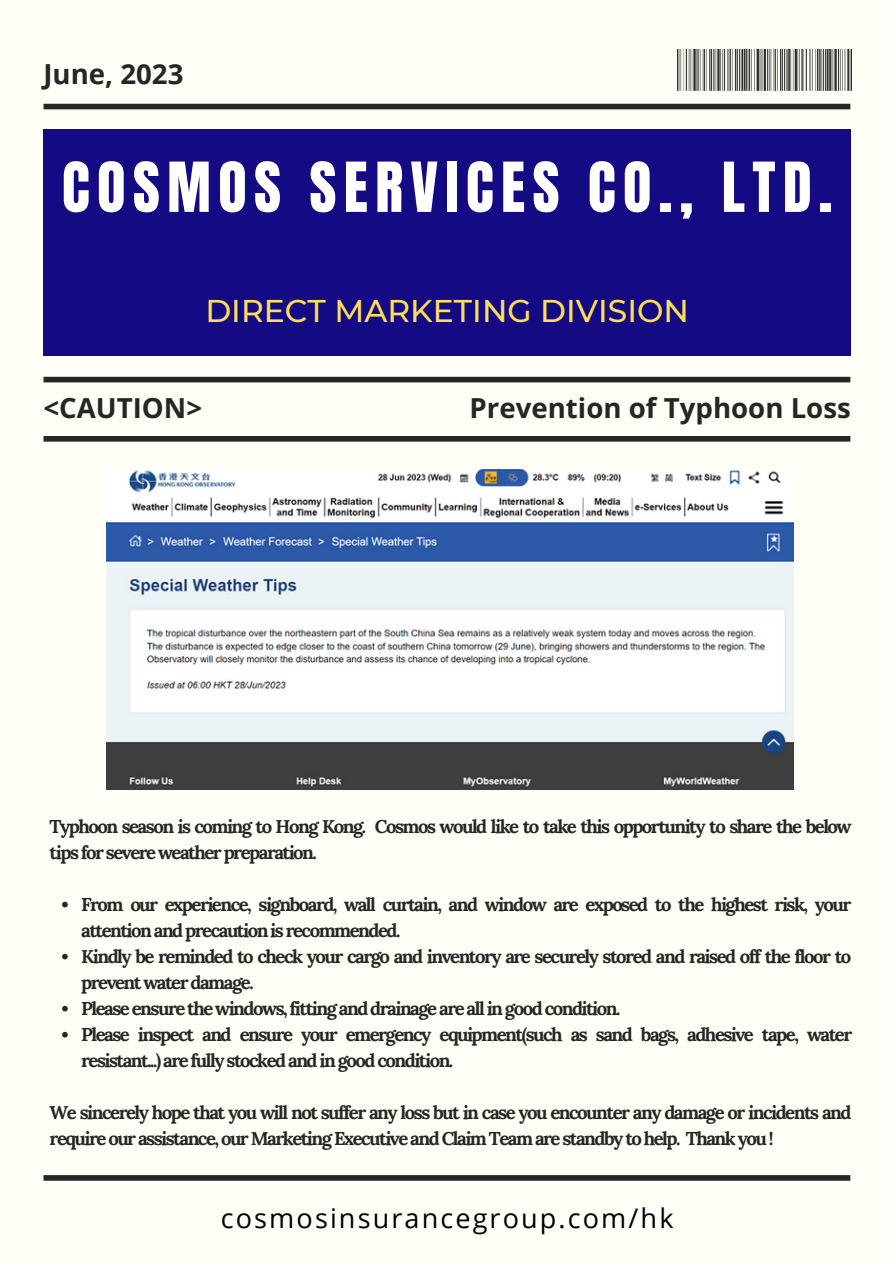
<style>
.page{position:relative;width:894px;height:1264px;background:#fff}
.page>*{position:absolute;margin:0;border:0;box-sizing:border-box;transform-origin:0 0}
.t1{font:58.5px "Anton";letter-spacing:.125em;color:#fff}
.t2{font:500 31.35px "Montserrat";color:#ffde59}
.t3{font:700 27.6px "Open Sans";color:#272525}
.t4{font:27px "Open Sans";letter-spacing:.08em;color:#000}
.t5{font:700 18.6px/26px "Lora";letter-spacing:-.08em;color:#272525}
</style>
<div class="page">
<div style="left:0;top:0;width:893px;height:1263px;background:#fffef7"></div>
<div style="left:43px;top:104px;width:807px;height:5px;background:#272525"></div>
<div style="left:43px;top:129px;width:807px;height:226px;background:#130a84"></div>
<img style="left:677px;top:49px;width:173px;height:42px">
<div style="left:43px;top:377px;width:807px;height:5px;background:#272525"></div>
<div style="left:43px;top:436px;width:807px;height:5px;background:#272525"></div>
<div style="left:43px;top:1175px;width:807px;height:5px;background:#272525"></div>
<img style="left:106px;top:469px;width:687px;height:320px">
<svg style="left:62px;top:901px;width:6px;height:6px"></svg>
<svg style="left:62px;top:953px;width:6px;height:6px"></svg>
<svg style="left:62px;top:1005px;width:6px;height:6px"></svg>
<svg style="left:62px;top:1031px;width:6px;height:6px"></svg>
<p class="t3" style="left:43px;top:54px;width:141px">June, 2023</p>
<p class="t1" style="left:62px;top:145px;width:771px">COSMOS SERVICES CO., LTD.</p>
<p class="t2" style="left:205px;top:292px;width:485px">DIRECT MARKETING DIVISION</p>
<p class="t3" style="left:43px;top:388px;width:160px">&lt;CAUTION&gt;</p>
<p class="t3" style="left:469px;top:388px;width:383px">Prevention of Typhoon Loss</p>
<p class="t5" style="left:50px;top:813px;width:803px">Typhoon season is coming to Hong Kong. Cosmos would like to take this opportunity to share the below tips for severe weather preparation.</p>
<p class="t5" style="left:81px;top:891px;width:771px">From our experience, signboard, wall curtain, and window are exposed to the highest risk, your attention and precaution is recommended.</p>
<p class="t5" style="left:81px;top:943px;width:771px">Kindly be reminded to check your cargo and inventory are securely stored and raised off the floor to prevent water damage.</p>
<p class="t5" style="left:81px;top:995px;width:540px">Please ensure the windows, fitting and drainage are all in good condition.</p>
<p class="t5" style="left:81px;top:1021px;width:772px">Please inspect and ensure your emergency equipment(such as sand bags, adhesive tape, water resistant...) are fully stocked and in good condition.</p>
<p class="t5" style="left:50px;top:1099px;width:803px">We sincerely hope that you will not suffer any loss but in case you encounter any damage or incidents and require our assistance, our Marketing Executive and Claim Team are standby to help. Thank you !</p>
<p class="t4" style="left:221px;top:1198px;width:454px">cosmosinsurancegroup.com/hk</p>
</div>
